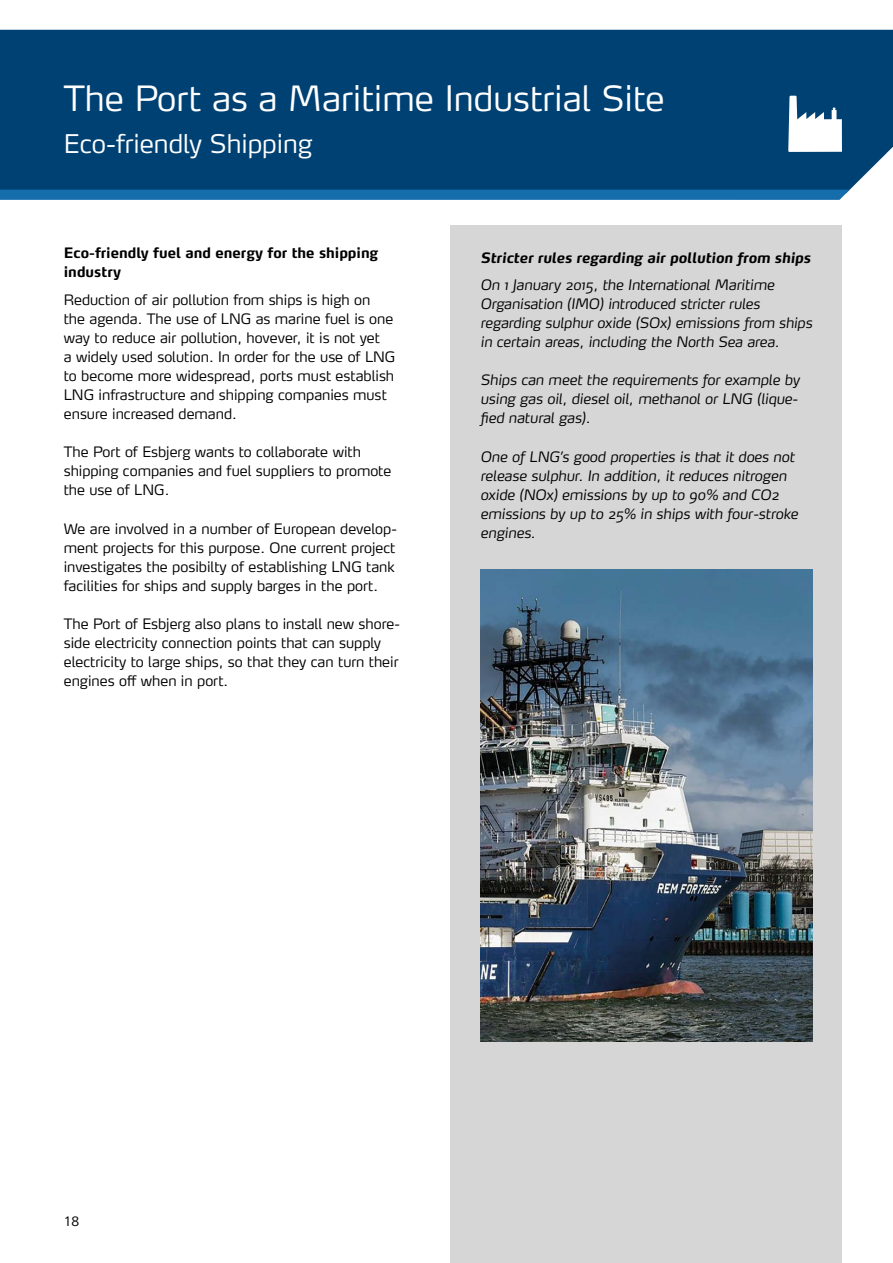
<style>
.page{position:relative;width:893px;height:1263px;background:#fff}
.page>*{position:absolute;margin:0;border:0;box-sizing:border-box;transform-origin:0 0}
.t1{font:300 34.5px "Max";color:#fff}
.t2{font:300 25.5px "Max";color:#fff}
.t3{font:300 14.25px/19px "Max";color:#000}
.t4{font:italic 300 14.25px/19px "Max";color:#000}
.t5{font:700 14.25px/19px "Max";color:#000}
.t6{font:italic 700 14.25px "Max LF";color:#000}
.t7{font:14.25px "Frutiger Next Pro";color:#000}
</style>
<div class="page">
<div style="left:451px;top:225px;width:391px;height:1038px;background:#d6d6d6"></div>
<img style="left:480px;top:570px;width:332px;height:472px">
<div style="left:0;top:30px;width:893px;height:160px;background:#004174"></div>
<svg style="left:0;top:190px;width:850px;height:10px"></svg>
<svg style="left:788px;top:96px;width:54px;height:56px"></svg>
<h1 class="t1" style="left:64px;top:77px;width:602px">The Port as a Maritime Industrial Site</h1>
<h2 class="t2" style="left:64px;top:128px;width:250px">Eco-friendly Shipping</h2>
<p class="t5" style="left:64px;top:243px;width:316px">Eco-friendly fuel and energy for the shipping industry</p>
<p class="t3" style="left:64px;top:290px;width:333px">Reduction of air pollution from ships is high on<br>the agenda. The use of LNG as marine fuel is one way to reduce air pollution, hovever, it is not yet<br>a widely used solution. In order for the use of LNG to become more widespread, ports must establish LNG infrastructure and shipping companies must ensure increased demand.</p>
<p class="t3" style="left:64px;top:442px;width:329px">The Port of Esbjerg wants to collaborate with shipping companies and fuel suppliers to promote the use of LNG.</p>
<p class="t3" style="left:64px;top:518px;width:335px">We are involved in a number of European develop&shy;ment projects for this purpose. One current project investigates the posibilty of establishing LNG tank facilities for ships and supply barges in the port.</p>
<p class="t3" style="left:64px;top:614px;width:338px">The Port of Esbjerg also plans to install new shore&shy;side electricity connection points that can supply electricity to large ships, so that they can turn their engines off when in port.</p>
<p class="t6" style="left:480px;top:248px;width:332px">Stricter rules regarding air pollution from ships</p>
<p class="t4" style="left:480px;top:275px;width:333px">On 1 January 2015, the International Maritime Organisation (IMO) introduced stricter rules regarding sulphur oxide (SOx) emissions from ships in certain areas, including the North Sea area.</p>
<p class="t4" style="left:480px;top:370px;width:321px">Ships can meet the requirements for example by using gas oil, diesel oil, methanol or LNG (lique&shy;fied natural gas).</p>
<p class="t4" style="left:480px;top:446px;width:319px">One of LNG’s good properties is that it does not release sulphur. In addition, it reduces nitrogen oxide (NOx) emissions by up to 90% and CO2 emissions by up to 25% in ships with four-stroke engines.</p>
<p class="t7" style="left:64px;top:1213px;width:17px">18</p>
</div>
